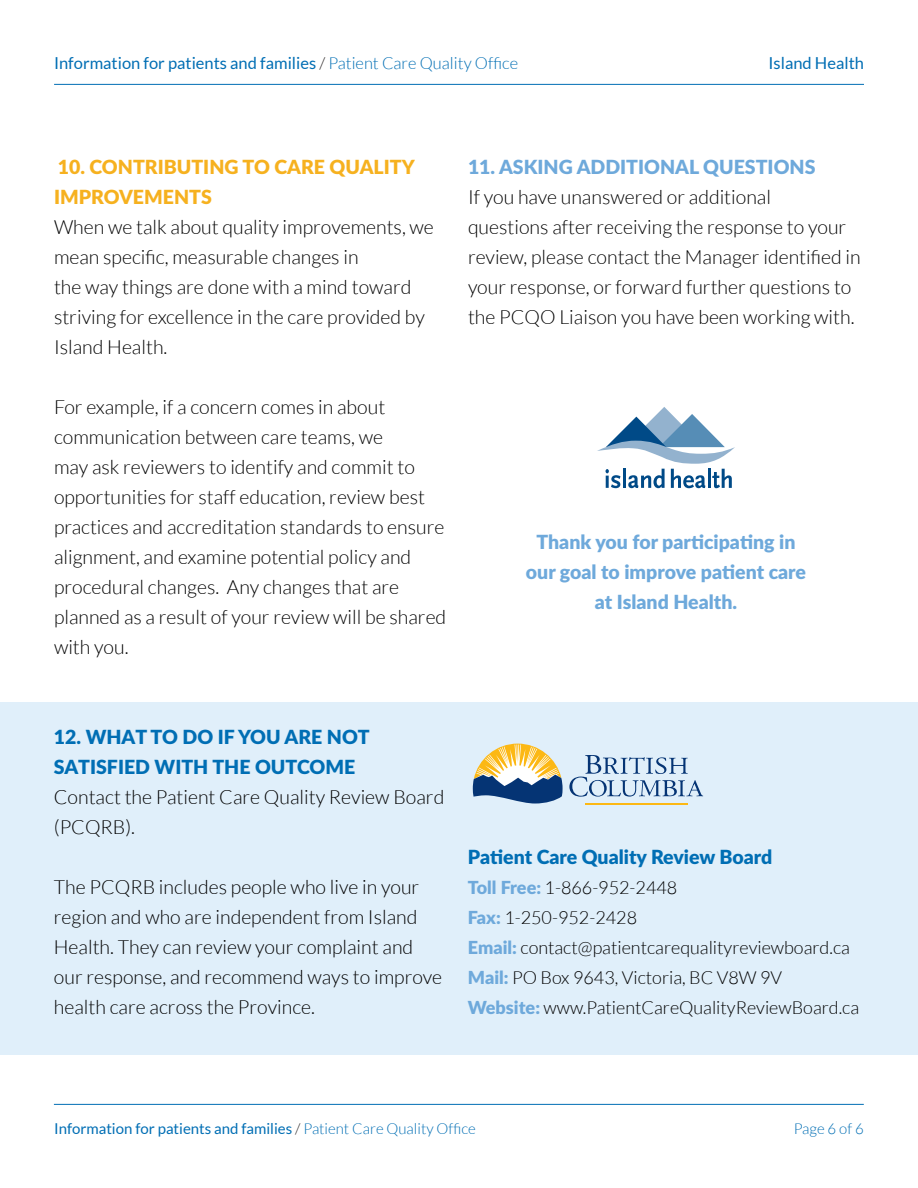
<style>
.page{position:relative;width:918px;height:1188px;background:#fff}
.page>*{position:absolute;margin:0;border:0;box-sizing:border-box;transform-origin:0 0}
.t1{font:300 19.5px/30px "Lato";color:#000}
.t2{font:900 19.5px/30px "Lato";color:#6ea9db;text-align:center}
.t3{font:900 19.5px/30px "Lato";color:#006eb4}
.t4{font:900 19.5px/30px "Lato";color:#f6b11f}
.t5{font:300 18px "Lato";color:#000}
.t6{font:16.5px "Lato";color:#006eb4}
.t7{font:15px "Lato";color:#006eb4}
.t8{font:300 15px "Lato";color:#006eb4}
.s1{font-weight:300;color:#231f20}
.s2{font-weight:300}
.s3{font-weight:900;color:#6ea9db}
</style>
<div class="page">
<div style="left:0;top:702px;width:918px;height:352px;background:#e0effa"></div>
<hr style="left:54px;top:1104px;width:810px;height:1px;background:#006eb4">
<hr style="left:54px;top:84px;width:810px;height:1px;background:#006eb4">
<svg style="left:597px;top:407px;width:138px;height:81px"></svg>
<hr style="left:585px;top:803px;width:103px;height:1px;background:#fcb814">
<svg style="left:569px;top:755px;width:134px;height:42px"></svg>
<svg style="left:473px;top:744px;width:90px;height:60px"></svg>
<p class="t6" style="left:54px;top:54px;width:466px">Information for patients and families <span class="s1">/</span> <span class="s2">Patient Care Quality Office</span></p>
<p class="t6" style="left:769px;top:54px;width:97px">Island Health</p>
<p class="t4" style="left:54px;top:151px;width:362px">10. CONTRIBUTING TO CARE QUALITY<br>IMPROVEMENTS</p>
<p class="t1" style="left:54px;top:212px;width:381px">When we talk about quality improvements, we mean specific, measurable changes in</p>
<p class="t1" style="left:54px;top:272px;width:359px">the way things are done with a mind toward</p>
<p class="t1" style="left:54px;top:302px;width:372px">striving for excellence in the care provided by<br>Island Health.</p>
<p class="t1" style="left:54px;top:392px;width:394px">For example, if a concern comes in about communication between care teams, we<br>may ask reviewers to identify and commit to opportunities for staff education, review best practices and accreditation standards to ensure alignment, and examine potential policy and procedural changes. Any changes that are planned as a result of your review will be shared with you.</p>
<p class="t2" style="left:468px;top:151px;width:349px">11. ASKING ADDITIONAL QUESTIONS</p>
<p class="t1" style="left:468px;top:182px;width:305px">If you have unanswered or additional</p>
<p class="t1" style="left:468px;top:212px;width:394px">questions after receiving the response to your review, please contact the Manager identified in your response, or forward further questions to the PCQO Liaison you have been working with.</p>
<p class="t2" style="left:526px;top:526px;width:282px">Thank you for participating in our goal to improve patient care at Island Health.</p>
<p class="t3" style="left:54px;top:721px;width:317px">12. WHAT TO DO IF YOU ARE NOT<br>SATISFIED WITH THE OUTCOME</p>
<p class="t1" style="left:54px;top:782px;width:392px">Contact the Patient Care Quality Review Board (PCQRB).</p>
<p class="t1" style="left:54px;top:872px;width:390px">The PCQRB includes people who live in your region and who are independent from Island Health. They can review your complaint and our response, and recommend ways to improve health care across the Province.</p>
<p class="t3" style="left:468px;top:841px;width:306px">Patient Care Quality Review Board</p>
<p class="t5" style="left:468px;top:878px;width:211px"><span class="s3">Toll Free:</span> 1-866-952-2448</p>
<p class="t5" style="left:468px;top:908px;width:171px"><span class="s3">Fax:</span> 1-250-952-2428</p>
<p class="t5" style="left:468px;top:938px;width:383px"><span class="s3">Email:</span> contact@patientcarequalityreviewboard.ca</p>
<p class="t5" style="left:468px;top:968px;width:316px"><span class="s3">Mail:</span> PO Box 9643, Victoria, BC V8W 9V</p>
<p class="t5" style="left:468px;top:998px;width:393px"><span class="s3">Website:</span> www.PatientCareQualityReviewBoard.ca</p>
<p class="t7" style="left:54px;top:1120px;width:423px">Information for patients and families <span class="s1">/</span> <span class="s2">Patient Care Quality Office</span></p>
<p class="t8" style="left:794px;top:1121px;width:72px">Page 6 of 6</p>
</div>
